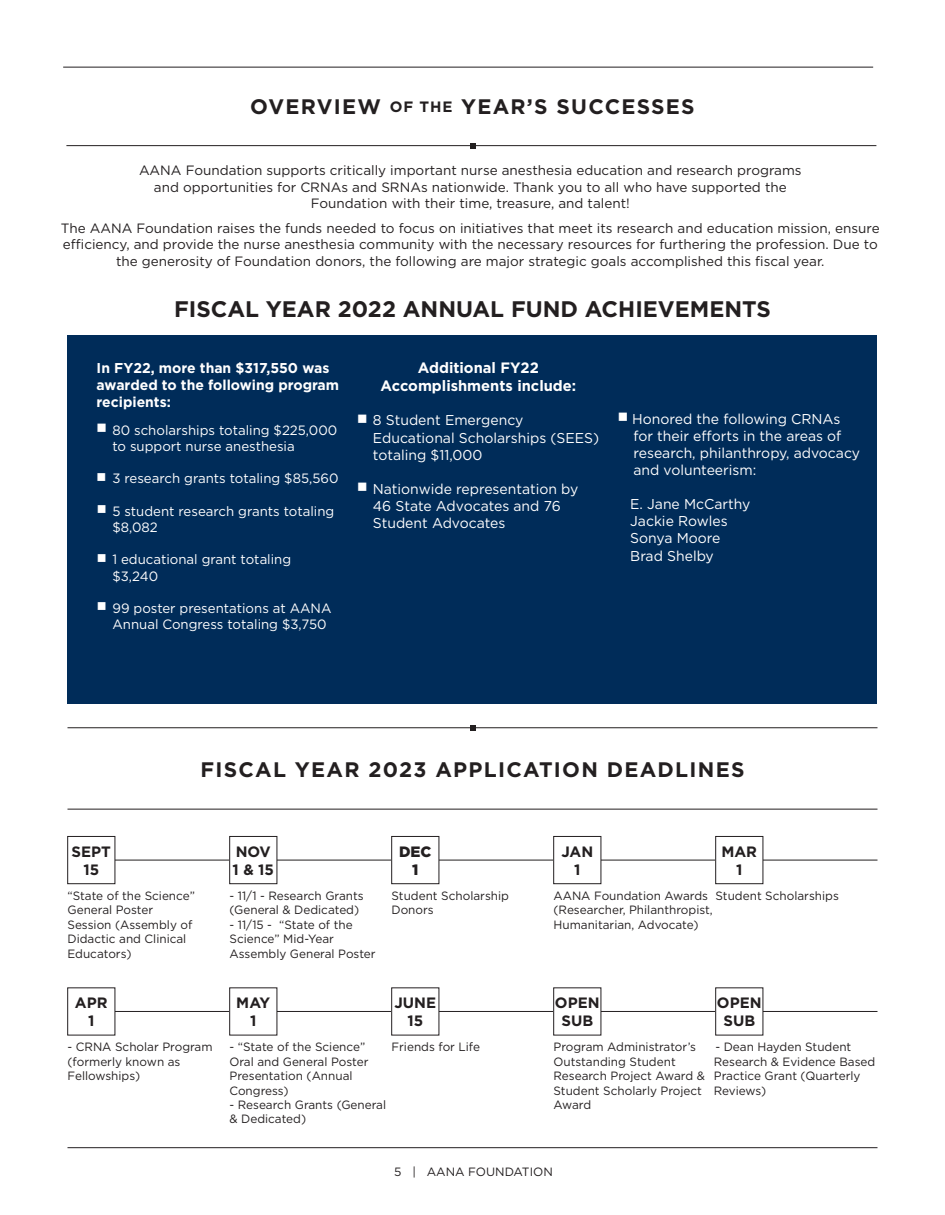
<style>
.page{position:relative;width:945px;height:1215px;background:#fff}
.page>*{position:absolute;margin:0;border:0;box-sizing:border-box;transform-origin:0 0}
.t1{font:700 22.5px "Gotham";color:#231f20}
.t2{font:700 21px "Gotham";letter-spacing:.06em;color:#231f20}
.t3{font:700 15px/18px "Gotham";color:#231f20;text-align:center}
.t4{font:700 15px/18px "Gotham";color:#fff;text-align:center}
.t5{font:900 15px/18px "Gotham";color:#231f20;text-align:center}
.t6{font:14.25px/17.1px "Gotham";color:#fff}
.t7{font:700 14.25px/17.1px "Gotham";color:#fff}
.t8{font:13.5px/16.2px "Gotham";color:#231f20;text-align:center}
.t9{font:13.5px/16.2px "Gotham";color:#fff}
.t10{font:12px/14.4px "Gotham";color:#231f20}
.s1{font-size:15px}
</style>
<div class="page">
<hr style="left:68px;top:1147px;width:810px;height:1px;background:#231f20">
<hr style="left:63px;top:67px;width:810px;height:1px;background:#231f20">
<div style="left:68px;top:335px;width:810px;height:369px;background:#002c59"></div>
<hr style="left:66px;top:145px;width:810px;height:1px;background:#231f20">
<svg style="left:470px;top:143px;width:5px;height:5px"></svg>
<hr style="left:68px;top:809px;width:810px;height:1px;background:#231f20">
<hr style="left:91px;top:860px;width:786px;height:1px;background:#231f20">
<hr style="left:91px;top:1011px;width:786px;height:1px;background:#231f20">
<hr style="left:68px;top:727px;width:810px;height:1px;background:#231f20">
<svg style="left:470px;top:725px;width:5px;height:6px"></svg>
<div style="left:68px;top:836px;width:47px;height:48px;background:#fff"></div>
<div style="left:67px;top:836px;width:48px;height:48px;border:1px solid #231f20"></div>
<div style="left:68px;top:988px;width:47px;height:47px;background:#fff"></div>
<div style="left:230px;top:836px;width:47px;height:48px;background:#fff"></div>
<div style="left:229px;top:836px;width:48px;height:48px;border:1px solid #231f20"></div>
<div style="left:230px;top:988px;width:47px;height:47px;background:#fff"></div>
<div style="left:392px;top:836px;width:47px;height:48px;background:#fff"></div>
<div style="left:391px;top:836px;width:48px;height:48px;border:1px solid #231f20"></div>
<div style="left:392px;top:988px;width:47px;height:47px;background:#fff"></div>
<div style="left:554px;top:836px;width:47px;height:48px;background:#fff"></div>
<div style="left:553px;top:836px;width:48px;height:48px;border:1px solid #231f20"></div>
<div style="left:554px;top:988px;width:47px;height:47px;background:#fff"></div>
<div style="left:716px;top:836px;width:47px;height:48px;background:#fff"></div>
<div style="left:715px;top:836px;width:48px;height:48px;border:1px solid #231f20"></div>
<div style="left:716px;top:988px;width:47px;height:47px;background:#fff"></div>
<h2 class="t2" style="left:250px;top:93px;width:446px">OVERVIEW <span class="s1">OF THE</span> YEAR’S SUCCESSES</h2>
<p class="t8" style="left:139px;top:162px;width:664px">AANA Foundation supports critically important nurse anesthesia education and research programs and opportunities for CRNAs and SRNAs nationwide. Thank you to all who have supported the<br>Foundation with their time, treasure, and talent!</p>
<p class="t8" style="left:61px;top:220px;width:820px">The AANA Foundation raises the funds needed to focus on initiatives that meet its research and education mission, ensure efficiency, and provide the nurse anesthesia community with the necessary resources for furthering the profession. Due to the generosity of Foundation donors, the following are major strategic goals accomplished this fiscal year.</p>
<h1 class="t1" style="left:174px;top:294px;width:598px">FISCAL YEAR 2022 ANNUAL FUND ACHIEVEMENTS</h1>
<p class="t7" style="left:97px;top:359px;width:244px">In FY22, more than $317,550 was awarded to the following program recipients:</p>
<p class="t9" style="left:112px;top:422px;width:226px;text-indent:-16px">■ 80 scholarships totaling $225,000 to support nurse anesthesia</p>
<p class="t9" style="left:97px;top:470px;width:243px">■ 3 research grants totaling $85,560</p>
<p class="t9" style="left:112px;top:503px;width:223px;text-indent:-16px">■ 5 student research grants totaling $8,082</p>
<p class="t9" style="left:112px;top:551px;width:180px;text-indent:-16px">■ 1 educational grant totaling $3,240</p>
<p class="t9" style="left:112px;top:600px;width:221px;text-indent:-16px">■ 99 poster presentations at AANA<br>Annual Congress totaling $3,750</p>
<p class="t4" style="left:381px;top:359px;width:197px">Additional FY22<br>Accomplishments include:</p>
<p class="t6" style="left:373px;top:412px;width:228px;text-indent:-16px">■ 8 Student Emergency<br>Educational Scholarships (SEES) totaling $11,000</p>
<p class="t6" style="left:373px;top:480px;width:207px;text-indent:-16px">■ Nationwide representation by<br>46 State Advocates and 76<br>Student Advocates</p>
<p class="t6" style="left:633px;top:410px;width:228px;text-indent:-16px">■ Honored the following CRNAs for their efforts in the areas of research, philanthropy, advocacy and volunteerism:</p>
<p class="t6" style="left:630px;top:495px;width:122px">E. Jane McCarthy<br>Jackie Rowles<br>Sonya Moore<br>Brad Shelby</p>
<h2 class="t2" style="left:200px;top:755px;width:546px">FISCAL YEAR 2023 APPLICATION DEADLINES</h2>
<p class="t3" style="left:72px;top:843px;width:41px">SEPT<br>15</p>
<p class="t3" style="left:233px;top:843px;width:43px;text-align:left">NOV<br>1 &amp; 15</p>
<p class="t5" style="left:399px;top:843px;width:34px">DEC<br>1</p>
<p class="t3" style="left:561px;top:843px;width:33px">JAN<br>1</p>
<p class="t3" style="left:721px;top:843px;width:37px">MAR<br>1</p>
<p class="t10" style="left:68px;top:888px;width:129px">“State of the Science”<br>General Poster<br>Session (Assembly of<br>Didactic and Clinical<br>Educators)</p>
<p class="t10" style="left:230px;top:888px;width:136px">- 11/1 - Research Grants (General &amp; Dedicated)</p>
<p class="t10" style="left:230px;top:917px;width:148px">- 11/15 - “State of the<br>Science” Mid-Year<br>Assembly General Poster</p>
<p class="t10" style="left:392px;top:888px;width:119px">Student Scholarship<br>Donors</p>
<p class="t10" style="left:554px;top:888px;width:161px">AANA Foundation Awards (Researcher, Philanthropist,<br>Humanitarian, Advocate)</p>
<p class="t10" style="left:716px;top:888px;width:125px">Student Scholarships</p>
<p class="t3" style="left:75px;top:994px;width:34px">APR<br>1</p>
<p class="t3" style="left:236px;top:994px;width:35px">MAY<br>1</p>
<p class="t3" style="left:394px;top:994px;width:43px">JUNE<br>15</p>
<p class="t3" style="left:555px;top:994px;width:46px">OPEN<br>SUB</p>
<p class="t3" style="left:717px;top:994px;width:46px">OPEN<br>SUB</p>
<p class="t10" style="left:68px;top:1040px;width:147px">- CRNA Scholar Program (formerly known as<br>Fellowships)</p>
<p class="t10" style="left:230px;top:1040px;width:141px">- “State of the Science”<br>Oral and General Poster<br>Presentation (Annual<br>Congress)</p>
<p class="t10" style="left:230px;top:1097px;width:158px">- Research Grants (General &amp; Dedicated)</p>
<p class="t10" style="left:392px;top:1040px;width:90px">Friends for Life</p>
<p class="t10" style="left:554px;top:1040px;width:153px">Program Administrator’s<br>Outstanding Student<br>Research Project Award &amp;<br>Student Scholarly Project<br>Award</p>
<p class="t10" style="left:714px;top:1040px;width:163px">- Dean Hayden Student<br>Research &amp; Evidence Based<br>Practice Grant (Quarterly<br>Reviews)</p>
<p class="t10" style="left:394px;top:1165px;width:160px">5 | AANA FOUNDATION</p>
</div>
